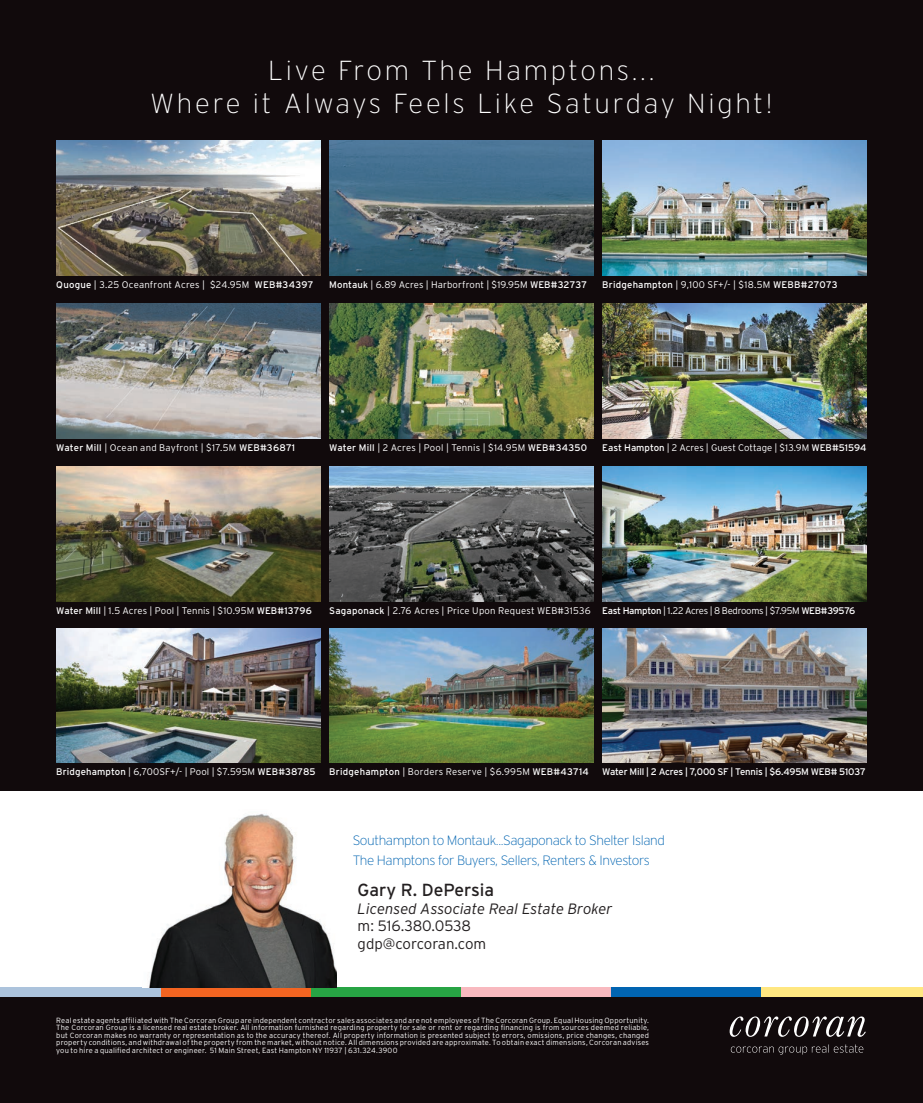
<style>
.page{position:relative;width:923px;height:1103px;background:#fff}
.page>*{position:absolute;margin:0;border:0;box-sizing:border-box;transform-origin:0 0}
.t1{font:200 27.5px/33px "Interstate";letter-spacing:.1em;color:#fff;text-align:center}
.t2{font:17.5px "Interstate";color:#231f20}
.t3{font:italic 300 15px "Interstate";color:#231f20}
.t4{font:300 15px/17.5px "Interstate";letter-spacing:-.005em;color:#231f20}
.t5{font:200 13.5px/19.2px "Interstate";letter-spacing:-.03em;color:#0164b1}
.t6{font:300 9.62px "Interstate";letter-spacing:.01em;color:#fff}
.t7{font:9.62px "Interstate";letter-spacing:-.02em;color:#fff}
.t8{font:300 9.62px "Interstate";letter-spacing:-.03em;color:#fff}
.t9{font:9.62px "Interstate";letter-spacing:.02em;color:#fff}
.t10{font:300 7.5px/7.5px "Interstate";letter-spacing:.025em;color:#fff;text-align:justify}
.s1{font-weight:400}
.s2{font-weight:300}
</style>
<div class="page">
<div style="left:0;top:987px;width:922px;height:115px;background:#110a0c"></div>
<div style="left:0;top:0;width:922px;height:790px;background:#110a0c"></div>
<div style="left:11px;top:987px;width:150px;height:9px;background:#acc3dc"></div>
<div style="left:161px;top:987px;width:150px;height:9px;background:#f36421"></div>
<div style="left:311px;top:987px;width:150px;height:9px;background:#27a444"></div>
<div style="left:461px;top:987px;width:150px;height:9px;background:#f8b9bf"></div>
<div style="left:611px;top:987px;width:150px;height:9px;background:#0164b1"></div>
<div style="left:761px;top:987px;width:150px;height:9px;background:#ffe781"></div>
<div style="left:0;top:987px;width:11px;height:9px;background:#acc3dc"></div>
<div style="left:911px;top:987px;width:11px;height:9px;background:#ffe781"></div>
<svg style="left:729px;top:1016px;width:136px;height:20px"></svg>
<svg style="left:730px;top:1044px;width:133px;height:10px"></svg>
<img style="left:149px;top:814px;width:187px;height:173px">
<img style="left:56px;top:141px;width:265px;height:134px">
<img style="left:56px;top:304px;width:265px;height:134px">
<img style="left:56px;top:467px;width:265px;height:134px">
<img style="left:56px;top:628px;width:265px;height:134px">
<img style="left:329px;top:141px;width:264px;height:134px">
<img style="left:329px;top:304px;width:264px;height:134px">
<img style="left:329px;top:467px;width:264px;height:134px">
<img style="left:329px;top:628px;width:264px;height:134px">
<img style="left:602px;top:141px;width:264px;height:134px">
<img style="left:602px;top:304px;width:264px;height:134px">
<img style="left:602px;top:467px;width:264px;height:134px">
<img style="left:602px;top:628px;width:264px;height:134px">
<h1 class="t1" style="left:150px;top:54px;width:623px">Live From The Hamptons...<br>Where it Always Feels Like Saturday Night!</h1>
<p class="t6" style="left:56px;top:279px;width:258px"><span class="s1">Quogue</span> | 3.25 Oceanfront Acres | $24.95M <span class="s1">WEB#34397</span></p>
<p class="t6" style="left:329px;top:279px;width:259px"><span class="s1">Montauk</span> | 6.89 Acres | Harborfront | $19.95M <span class="s1">WEB#32737</span></p>
<p class="t9" style="left:602px;top:279px;width:237px">Bridgehampton <span class="s2">| 9,100 SF+/- | $18.5M</span> WEBB#27073</p>
<p class="t6" style="left:56px;top:442px;width:240px"><span class="s1">Water Mill</span> | Ocean and Bayfront | $17.5M <span class="s1">WEB#36871</span></p>
<p class="t6" style="left:329px;top:442px;width:259px"><span class="s1">Water Mill</span> | 2 Acres | Pool | Tennis | $14.95M <span class="s1">WEB#34350</span></p>
<p class="t6" style="left:602px;top:442px;width:266px"><span class="s1">East Hampton</span> | 2 Acres | Guest Cottage | $13.9M <span class="s1">WEB#51594</span></p>
<p class="t6" style="left:56px;top:605px;width:257px"><span class="s1">Water Mill</span> | 1.5 Acres | Pool | Tennis | $10.95M <span class="s1">WEB#13796</span></p>
<p class="t6" style="left:329px;top:605px;width:263px"><span class="s1">Sagaponack</span> | 2.76 Acres | Price Upon Request WEB#31536</p>
<p class="t8" style="left:602px;top:605px;width:255px"><span class="s1">East Hampton</span> | 1.22 Acres | 8 Bedrooms | $7.95M <span class="s1">WEB#39576</span></p>
<p class="t6" style="left:56px;top:766px;width:261px"><span class="s1">Bridgehampton</span> | 6,700SF+/- | Pool | $7.595M <span class="s1">WEB#38785</span></p>
<p class="t6" style="left:329px;top:766px;width:261px"><span class="s1">Bridgehampton</span> | Borders Reserve | $6.995M <span class="s1">WEB#43714</span></p>
<p class="t7" style="left:602px;top:766px;width:265px">Water Mill | 2 Acres | 7,000 SF | Tennis | $6.495M WEB# 51037</p>
<h3 class="t5" style="left:353px;top:831px;width:313px">Southampton to Montauk...Sagaponack to Shelter Island<br>The Hamptons for Buyers, Sellers, Renters &amp; Investors</h3>
<h2 class="t2" style="left:357px;top:880px;width:138px">Gary R. DePersia</h2>
<h3 class="t3" style="left:357px;top:900px;width:256px">Licensed Associate Real Estate Broker</h3>
<h3 class="t4" style="left:357px;top:917px;width:130px">m: 516.380.0538 gdp@corcoran.com</h3>
<p class="t10" style="left:56px;top:1016px;width:594px">Real estate agents affiliated with The Corcoran Group are independent contractor sales associates and are not employees of The Corcoran Group. Equal Housing Opportunity.<br>The Corcoran Group is a licensed real estate broker. All information furnished regarding property for sale or rent or regarding financing is from sources deemed reliable, but Corcoran makes no warranty or representation as to the accuracy thereof. All property information is presented subject to errors, omissions, price changes, changed property conditions, and withdrawal of the property from the market, without notice. All dimensions provided are approximate. To obtain exact dimensions, Corcoran advises you to hire a qualified architect or engineer. 51 Main Street, East Hampton NY 11937 | 631.324.3900</p>
</div>
